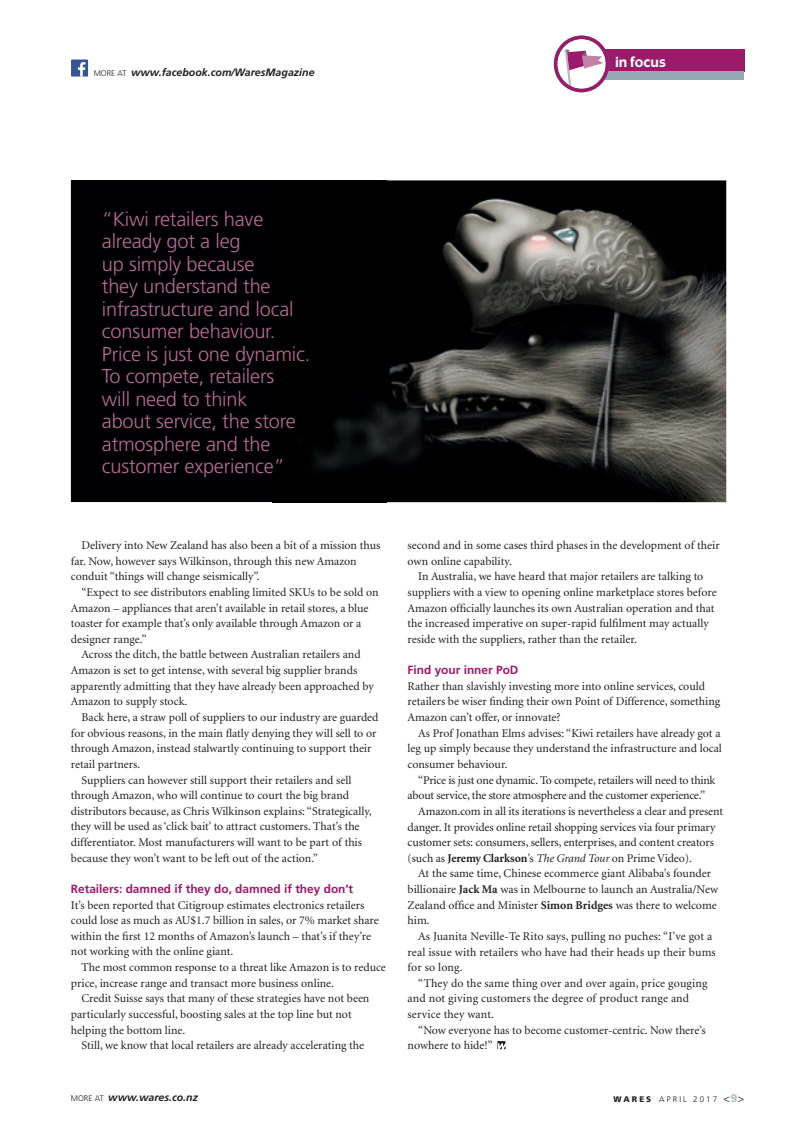
<style>
.page{position:relative;width:794px;height:1127px;background:#fff}
.page>*{position:absolute;margin:0;border:0;box-sizing:border-box;transform-origin:0 0}
.t1{font:300 20px/22.5px "Frutiger";letter-spacing:-.01em;color:#b76b94}
.t2{font:14px "Gadget";letter-spacing:.01em;color:#fff}
.t3{font:11.88px/15.6px "Minion";color:#231f20}
.t4{font:11.88px "Minion";letter-spacing:-.02em;color:#231f20}
.t5{font:700 11.88px "Frutiger";color:#9d196a}
.t6{font:italic 700 10.62px "Frutiger";color:#231f20}
.t7{font:300 8.12px "Frutiger";letter-spacing:.25em;color:#231f20}
.s1{font-weight:300;font-style:normal;font-size:8.12px}
.s2{font-weight:700}
.s3{font-style:italic}
.s4{font-weight:900}
.s5{font-size:10.62px}
.s6{font-weight:900;font-size:11.25px;color:#aac0cc}
</style>
<div class="page">
<div style="left:601px;top:49px;width:143px;height:22px;background:#9d196a"></div>
<div style="left:603px;top:71px;width:141px;height:8px;background:#95a9b4"></div>
<svg style="left:555px;top:37px;width:52px;height:54px"></svg>
<svg style="left:563px;top:49px;width:40px;height:40px"></svg>
<div style="left:554px;top:36px;width:55px;height:56px;border:3px solid #9d196a;border-radius:50%"></div>
<svg style="left:497px;top:1041px;width:8px;height:8px"></svg>
<img style="left:386px;top:180px;width:340px;height:322px">
<div style="left:71px;top:180px;width:202px;height:322px;background:#000002"></div>
<img style="left:273px;top:180px;width:113px;height:322px">
<div style="left:71px;top:59px;width:17px;height:18px;background:#325793"></div>
<svg style="left:78px;top:62px;width:7px;height:15px"></svg>
<p class="t6" style="left:94px;top:66px;width:222px"><span class="s1">MORE AT</span> www.facebook.com/WaresMagazine</p>
<p class="t2" style="left:615px;top:53px;width:52px">in focus</p>
<p class="t1" style="left:102px;top:208px;width:210px">“Kiwi retailers have already got a leg<br>up simply because<br>they understand the infrastructure and local consumer behaviour.<br>Price is just one dynamic.<br>To compete, retailers<br>will need to think<br>about service, the store atmosphere and the customer experience”</p>
<p class="t3" style="left:71px;top:538px;width:311px;text-indent:11px">Delivery into New Zealand has also been a bit of a mission thus far. Now, however says Wilkinson, through this new Amazon conduit “things will change seismically”.</p>
<p class="t3" style="left:81px;top:585px;width:299px">“Expect to see distributors enabling limited SKUs to be sold on</p>
<p class="t3" style="left:71px;top:600px;width:299px">Amazon – appliances that aren’t available in retail stores, a blue</p>
<p class="t3" style="left:71px;top:616px;width:292px">toaster for example that’s only available through Amazon or a</p>
<p class="t3" style="left:71px;top:632px;width:77px">designer range.”</p>
<p class="t3" style="left:81px;top:647px;width:281px">Across the ditch, the battle between Australian retailers and</p>
<p class="t3" style="left:71px;top:663px;width:288px">Amazon is set to get intense, with several big supplier brands</p>
<p class="t3" style="left:71px;top:678px;width:304px">apparently admitting that they have already been approached by</p>
<p class="t3" style="left:71px;top:694px;width:118px">Amazon to supply stock.</p>
<p class="t3" style="left:81px;top:710px;width:298px">Back here, a straw poll of suppliers to our industry are guarded</p>
<p class="t3" style="left:71px;top:725px;width:307px">for obvious reasons, in the main flatly denying they will sell to or</p>
<p class="t3" style="left:71px;top:741px;width:302px">through Amazon, instead stalwartly continuing to support their</p>
<p class="t3" style="left:71px;top:757px;width:71px">retail partners.</p>
<p class="t3" style="left:81px;top:772px;width:271px">Suppliers can however still support their retailers and sell</p>
<p class="t3" style="left:71px;top:788px;width:280px">through Amazon, who will continue to court the big brand</p>
<p class="t3" style="left:71px;top:803px;width:302px">distributors because, as Chris Wilkinson explains: “Strategically,</p>
<p class="t3" style="left:71px;top:819px;width:290px">they will be used as ‘click bait’ to attract customers. That’s the</p>
<p class="t3" style="left:71px;top:835px;width:293px">differentiator. Most manufacturers will want to be part of this</p>
<p class="t3" style="left:71px;top:850px;width:249px">because they won’t want to be left out of the action.”</p>
<p class="t5" style="left:71px;top:882px;width:284px">Retailers: damned if they do, damned if they don’t</p>
<p class="t3" style="left:71px;top:897px;width:309px">It’s been reported that Citigroup estimates electronics retailers could lose as much as AU$1.7 billion in sales, or 7% market share within the first 12 months of Amazon’s launch – that’s if they’re not working with the online giant.</p>
<p class="t3" style="left:71px;top:960px;width:316px;text-indent:11px">The most common response to a threat like Amazon is to reduce price, increase range and transact more business online.</p>
<p class="t3" style="left:71px;top:991px;width:300px;text-indent:11px">Credit Suisse says that many of these strategies have not been particularly successful, boosting sales at the top line but not helping the bottom line.</p>
<p class="t3" style="left:81px;top:1038px;width:284px">Still, we know that local retailers are already accelerating the</p>
<p class="t3" style="left:407px;top:538px;width:314px">second and in some cases third phases in the development of their own online capability.</p>
<p class="t3" style="left:407px;top:569px;width:310px;text-indent:11px">In Australia, we have heard that major retailers are talking to suppliers with a view to opening online marketplace stores before Amazon officially launches its own Australian operation and that the increased imperative on super-rapid fulfilment may actually reside with the suppliers, rather than the retailer.</p>
<p class="t5" style="left:407px;top:663px;width:112px">Find your inner PoD</p>
<p class="t3" style="left:407px;top:679px;width:314px">Rather than slavishly investing more into online services, could retailers be wiser finding their own Point of Difference, something<br>Amazon can’t offer, or innovate?</p>
<p class="t3" style="left:407px;top:725px;width:316px;text-indent:11px">As Prof Jonathan Elms advises: “Kiwi retailers have already got a leg up simply because they understand the infrastructure and local consumer behaviour.</p>
<p class="t4" style="left:418px;top:774px;width:299px">“Price is just one dynamic. To compete, retailers will need to think</p>
<p class="t4" style="left:407px;top:789px;width:299px">about service, the store atmosphere and the customer experience.”</p>
<p class="t3" style="left:418px;top:804px;width:306px">Amazon.com in all its iterations is nevertheless a clear and present</p>
<p class="t3" style="left:407px;top:819px;width:309px">danger. It provides online retail shopping services via four primary</p>
<p class="t3" style="left:407px;top:835px;width:308px">customer sets: consumers, sellers, enterprises, and content creators</p>
<p class="t3" style="left:407px;top:850px;width:286px">(such as <span class="s2">Jeremy Clarkson</span>’s <span class="s3">The Grand Tour</span> on Prime Video).</p>
<p class="t3" style="left:418px;top:866px;width:294px">At the same time, Chinese ecommerce giant Alibaba’s founder</p>
<p class="t3" style="left:407px;top:882px;width:312px">billionaire <span class="s2">Jack Ma</span> was in Melbourne to launch an Australia/New</p>
<p class="t3" style="left:407px;top:897px;width:311px">Zealand office and Minister <span class="s2">Simon Bridges</span> was there to welcome</p>
<p class="t3" style="left:407px;top:913px;width:24px">him.</p>
<p class="t3" style="left:418px;top:929px;width:296px">As Juanita Neville-Te Rito says, pulling no puches: “I’ve got a</p>
<p class="t3" style="left:407px;top:944px;width:310px">real issue with retailers who have had their heads up their bums</p>
<p class="t3" style="left:407px;top:960px;width:57px">for so long.</p>
<p class="t3" style="left:418px;top:975px;width:291px">“They do the same thing over and over again, price gouging</p>
<p class="t3" style="left:407px;top:991px;width:283px">and not giving customers the degree of product range and</p>
<p class="t3" style="left:407px;top:1007px;width:88px">service they want.</p>
<p class="t3" style="left:418px;top:1022px;width:289px">“Now everyone has to become customer-centric. Now there’s</p>
<p class="t3" style="left:407px;top:1038px;width:87px">nowhere to hide!”</p>
<p class="t6" style="left:71px;top:1091px;width:129px"><span class="s1">MORE AT</span> www.wares.co.nz</p>
<p class="t7" style="left:613px;top:1094px;width:132px"><span class="s4">WARES</span> APRIL 2017 <span class="s5">&lt;</span><span class="s6">9</span><span class="s5">&gt;</span></p>
</div>
